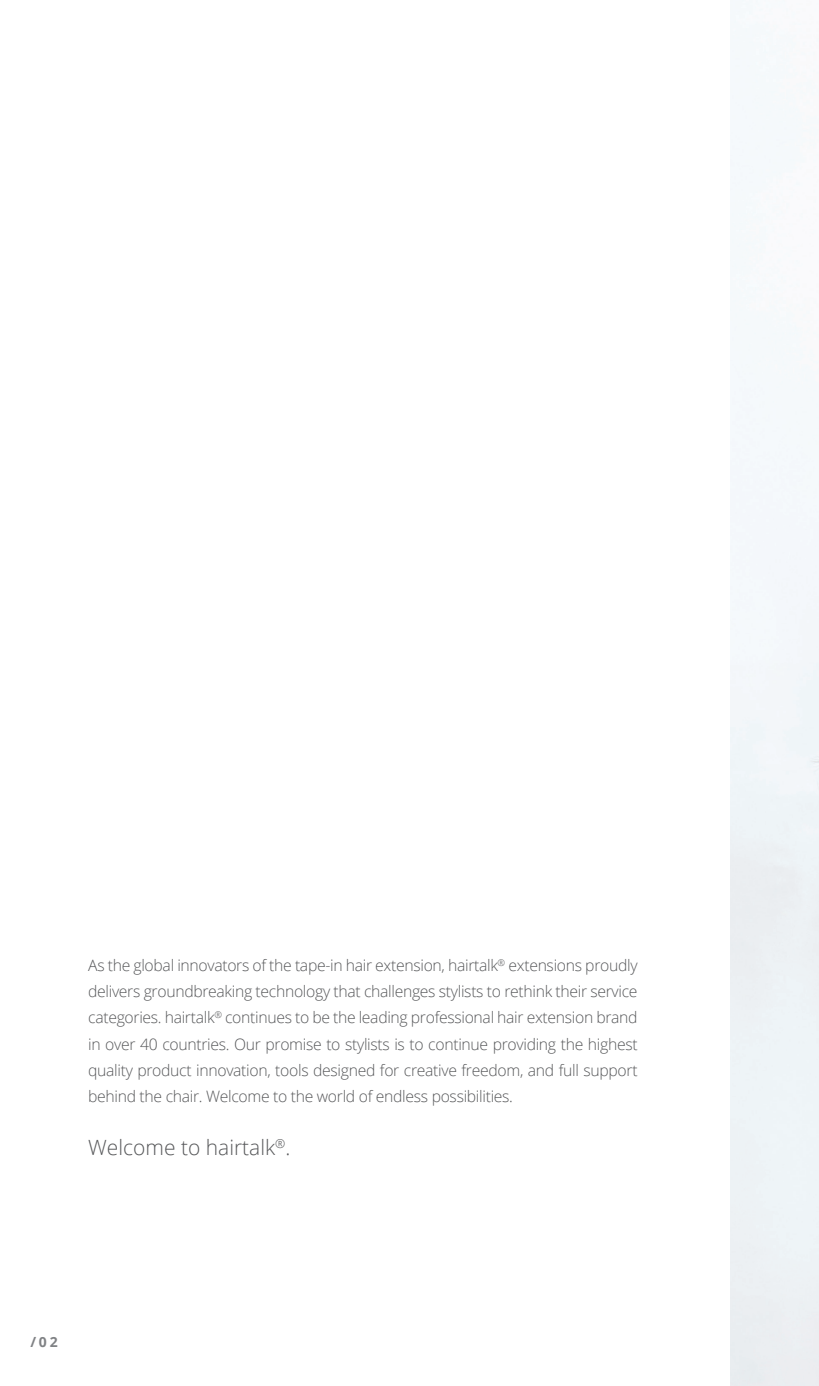
<style>
.page{position:relative;width:819px;height:1386px;background:#fff}
.page>*{position:absolute;margin:0;border:0;box-sizing:border-box;transform-origin:0 0}
.t1{font:300 21px "Open Sans";color:#57585a}
.t2{font:300 15.75px/26.2px "Open Sans";letter-spacing:-.02em;color:#57585a;text-align:justify}
.t3{font:700 14px "Open Sans";color:#808285}
</style>
<div class="page">
<p class="t2" style="left:88px;top:952px;width:551px">As the global innovators of the tape-in hair extension, hairtalk<sup>®</sup> extensions proudly delivers groundbreaking technology that challenges stylists to rethink their service categories. hairtalk<sup>®</sup> continues to be the leading professional hair extension brand in over 40 countries. Our promise to stylists is to continue providing the highest quality product innovation, tools designed for creative freedom, and full support behind the chair. Welcome to the world of endless possibilities.</p>
<h1 class="t1" style="left:88px;top:1133px;width:204px">Welcome to hairtalk<sup>®</sup>.</h1>
<p class="t3" style="left:30px;top:1332px;width:29px">/02</p>
</div>
